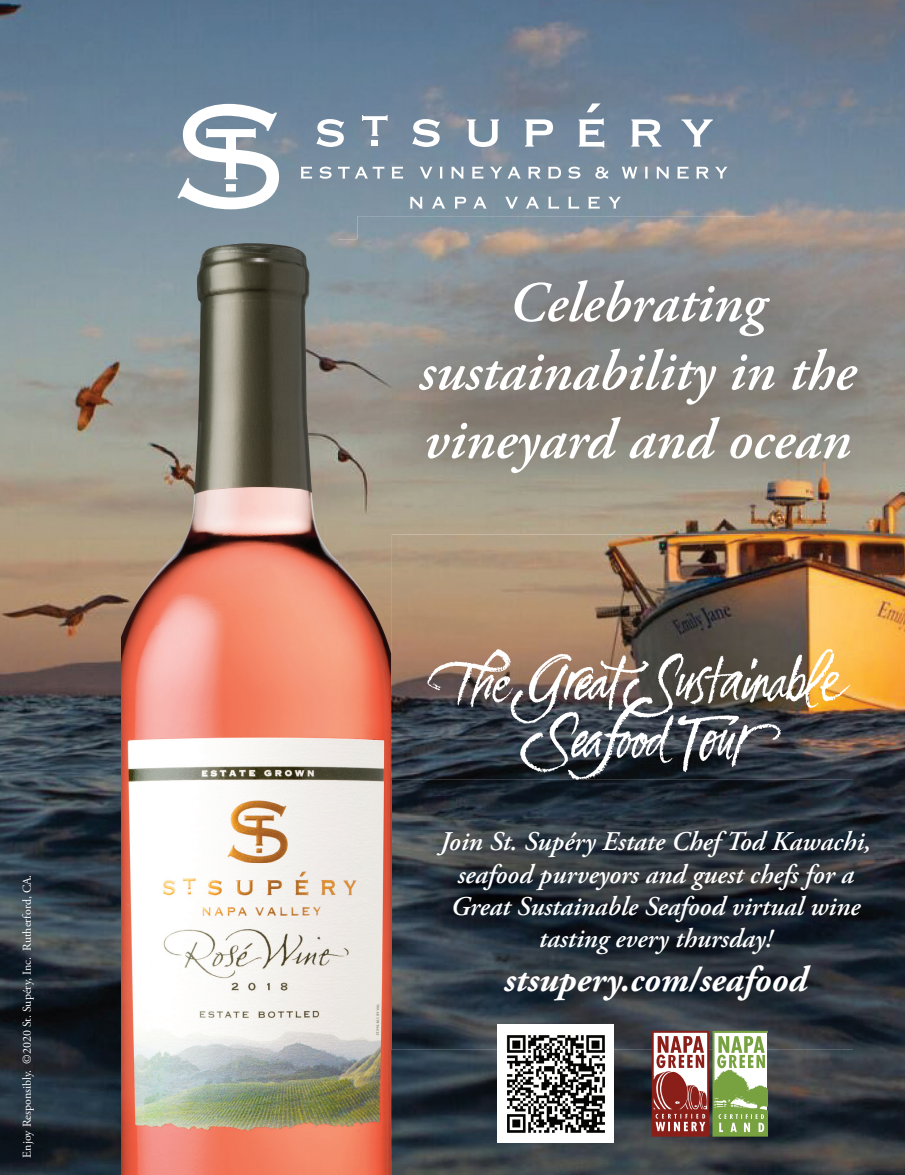
<style>
.page{position:relative;width:905px;height:1175px;background:#fff}
.page>*{position:absolute;margin:0;border:0;box-sizing:border-box;transform-origin:0 0}
.t1{font:italic 600 57px/68.4px "Adobe Garamond Pro";color:#fff;text-align:center}
.t2{font:italic 700 36px "Adobe Garamond Pro";color:#fff}
.t3{font:italic 600 27px/32.4px "Adobe Garamond Pro";color:#fff;text-align:center}
.t4{font:12px "Adobe Garamond Pro";color:#fff}
</style>
<div class="page">
<img style="left:0;top:0;width:904px;height:1174px">
<img style="left:122px;top:240px;width:269px;height:934px">
<svg style="left:177px;top:104px;width:102px;height:105px"></svg>
<svg style="left:301px;top:166px;width:11px;height:13px"></svg>
<svg style="left:319px;top:167px;width:12px;height:12px"></svg>
<svg style="left:338px;top:166px;width:46px;height:12px"></svg>
<svg style="left:391px;top:166px;width:12px;height:13px"></svg>
<svg style="left:419px;top:167px;width:13px;height:11px"></svg>
<svg style="left:439px;top:167px;width:4px;height:11px"></svg>
<svg style="left:451px;top:167px;width:13px;height:11px"></svg>
<svg style="left:472px;top:166px;width:11px;height:13px"></svg>
<svg style="left:490px;top:167px;width:31px;height:11px"></svg>
<svg style="left:528px;top:167px;width:12px;height:11px"></svg>
<svg style="left:548px;top:167px;width:13px;height:11px"></svg>
<svg style="left:568px;top:167px;width:12px;height:12px"></svg>
<svg style="left:595px;top:167px;width:13px;height:12px"></svg>
<svg style="left:621px;top:167px;width:16px;height:11px"></svg>
<svg style="left:644px;top:167px;width:4px;height:11px"></svg>
<svg style="left:656px;top:167px;width:13px;height:11px"></svg>
<svg style="left:677px;top:166px;width:11px;height:13px"></svg>
<svg style="left:696px;top:167px;width:12px;height:11px"></svg>
<svg style="left:715px;top:167px;width:12px;height:11px"></svg>
<svg style="left:410px;top:197px;width:12px;height:11px"></svg>
<svg style="left:432px;top:197px;width:13px;height:11px"></svg>
<svg style="left:454px;top:197px;width:12px;height:11px"></svg>
<svg style="left:473px;top:197px;width:13px;height:11px"></svg>
<svg style="left:505px;top:197px;width:13px;height:11px"></svg>
<svg style="left:525px;top:197px;width:14px;height:11px"></svg>
<svg style="left:548px;top:197px;width:11px;height:12px"></svg>
<svg style="left:568px;top:197px;width:11px;height:12px"></svg>
<svg style="left:588px;top:196px;width:11px;height:13px"></svg>
<svg style="left:608px;top:197px;width:13px;height:11px"></svg>
<svg style="left:316px;top:119px;width:28px;height:28px"></svg>
<svg style="left:362px;top:115px;width:25px;height:30px"></svg>
<svg style="left:412px;top:119px;width:28px;height:28px"></svg>
<svg style="left:467px;top:119px;width:32px;height:28px"></svg>
<svg style="left:525px;top:119px;width:28px;height:28px"></svg>
<svg style="left:578px;top:118px;width:26px;height:29px"></svg>
<svg style="left:631px;top:119px;width:30px;height:28px"></svg>
<svg style="left:681px;top:119px;width:31px;height:28px"></svg>
<svg style="left:586px;top:103px;width:14px;height:9px"></svg>
<img style="left:357px;top:216px;width:547px;height:318px">
<img style="left:357px;top:240px;width:34px;height:294px">
<img style="left:391px;top:779px;width:513px;height:270px">
<svg style="left:651px;top:1030px;width:116px;height:106px"></svg>
<img style="left:498px;top:1024px;width:116px;height:118px">
<img style="left:427px;top:645px;width:423px;height:137px">
<p class="t4" style="left:20px;top:1157px;width:285px;rotate:-90deg">Enjoy Responsibly. ©2020 St. Supéry, Inc. Rutherford, CA.</p>
<h1 class="t1" style="left:418px;top:271px;width:438px">Celebrating sustainability in the vineyard and ocean</h1>
<p class="t3" style="left:440px;top:826px;width:432px">Join St. Supéry Estate Chef Tod Kawachi, seafood purveyors and guest chefs for a Great Sustainable Seafood virtual wine tasting every thursday!</p>
<h2 class="t2" style="left:504px;top:958px;width:305px">stsupery.com/seafood</h2>
</div>
